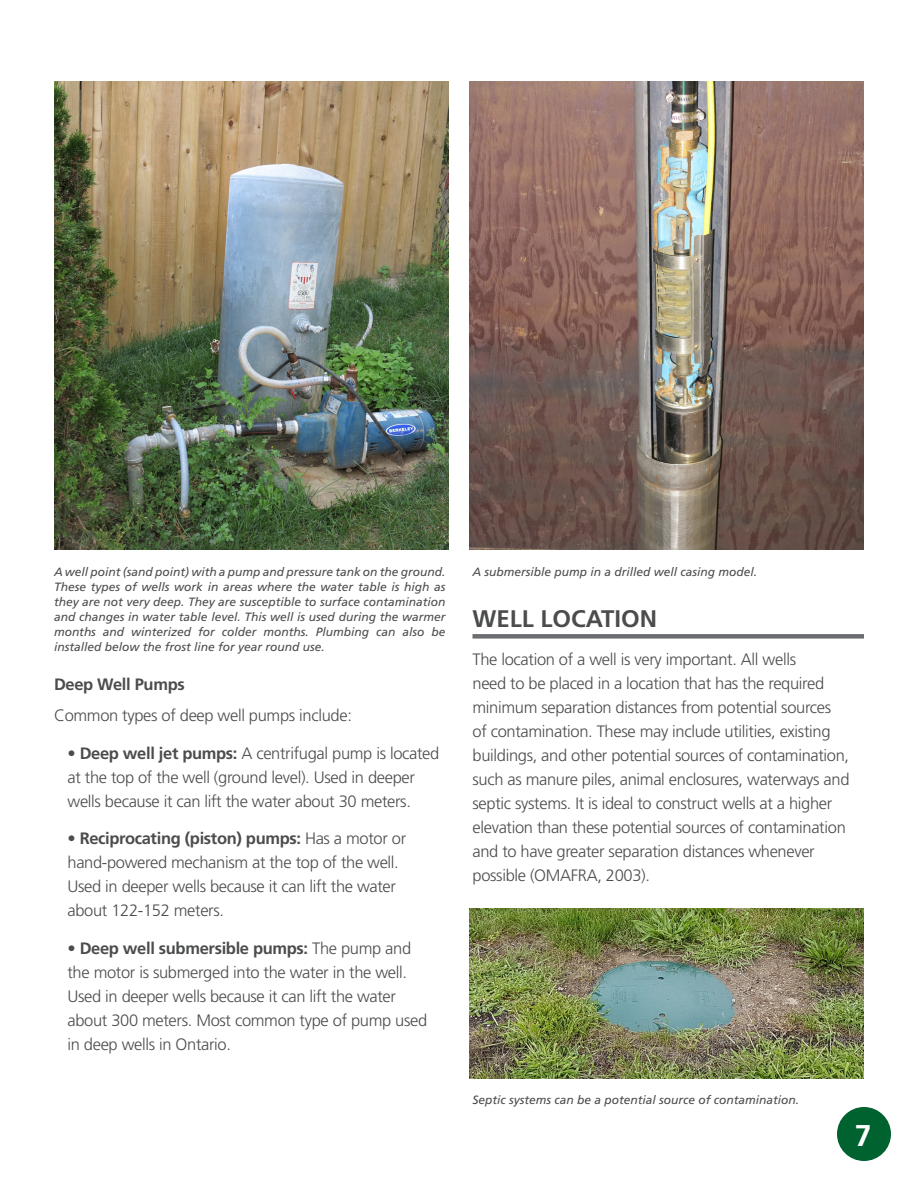
<style>
.page{position:relative;width:918px;height:1188px;background:#fff}
.page>*{position:absolute;margin:0;border:0;box-sizing:border-box;transform-origin:0 0}
.t1{font:700 30px "Frutiger";color:#fff}
.t2{font:700 24px "Frutiger";color:#4b4c4d}
.Paragraph_Style_1{font:300 16.5px/24px "Frutiger";letter-spacing:-.02em;color:#4b4c4d}
.t3{font:700 16.5px "Frutiger";letter-spacing:-.02em;color:#4b4c4d}
.t4{font:italic 12px/15px "Frutiger";color:#4b4c4d;text-align:justify}
.s1{font-weight:700}
</style>
<div class="page">
<img style="left:54px;top:81px;width:395px;height:469px">
<img style="left:469px;top:81px;width:395px;height:469px">
<div style="left:472px;top:634px;width:392px;height:5px;background:#6c6d70"></div>
<img style="left:469px;top:908px;width:395px;height:170px">
<div style="left:837px;top:1107px;width:54px;height:54px;background:#00622f;border-radius:50%"></div>
<p class="t4" style="left:54px;top:565px;width:393px">A well point (sand point) with a pump and pressure tank on the ground.<br>These types of wells work in areas where the water table is high as they are not very deep. They are susceptible to surface contamination and changes in water table level. This well is used during the warmer months and winterized for colder months. Plumbing can also be installed below the frost line for year round use.</p>
<p class="t3" style="left:54px;top:675px;width:132px">Deep Well Pumps</p>
<p class="Paragraph_Style_1" style="left:54px;top:703px;width:299px">Common types of deep well pumps include:</p>
<p class="Paragraph_Style_1" style="left:68px;top:741px;width:373px"><span class="s1">• Deep well jet pumps:</span> A centrifugal pump is located at the top of the well (ground level). Used in deeper wells because it can lift the water about 30 meters.</p>
<p class="Paragraph_Style_1" style="left:68px;top:826px;width:340px"><span class="s1">• Reciprocating (piston) pumps:</span> Has a motor or hand-powered mechanism at the top of the well.<br>Used in deeper wells because it can lift the water about 122-152 meters.</p>
<p class="Paragraph_Style_1" style="left:68px;top:936px;width:361px"><span class="s1">• Deep well submersible pumps:</span> The pump and the motor is submerged into the water in the well.<br>Used in deeper wells because it can lift the water about 300 meters. Most common type of pump used in deep wells in Ontario.</p>
<p class="t4" style="left:472px;top:565px;width:286px">A submersible pump in a drilled well casing model.</p>
<p class="t2" style="left:472px;top:605px;width:186px">WELL LOCATION</p>
<p class="Paragraph_Style_1" style="left:472px;top:647px;width:379px">The location of a well is very important. All wells<br>need to be placed in a location that has the required minimum separation distances from potential sources of contamination. These may include utilities, existing buildings, and other potential sources of contamination, such as manure piles, animal enclosures, waterways and septic systems. It is ideal to construct wells at a higher elevation than these potential sources of contamination and to have greater separation distances whenever possible (OMAFRA, 2003).</p>
<p class="t4" style="left:472px;top:1093px;width:328px">Septic systems can be a potential source of contamination.</p>
<p class="t1" style="left:855px;top:1118px;width:18px">7</p>
</div>
